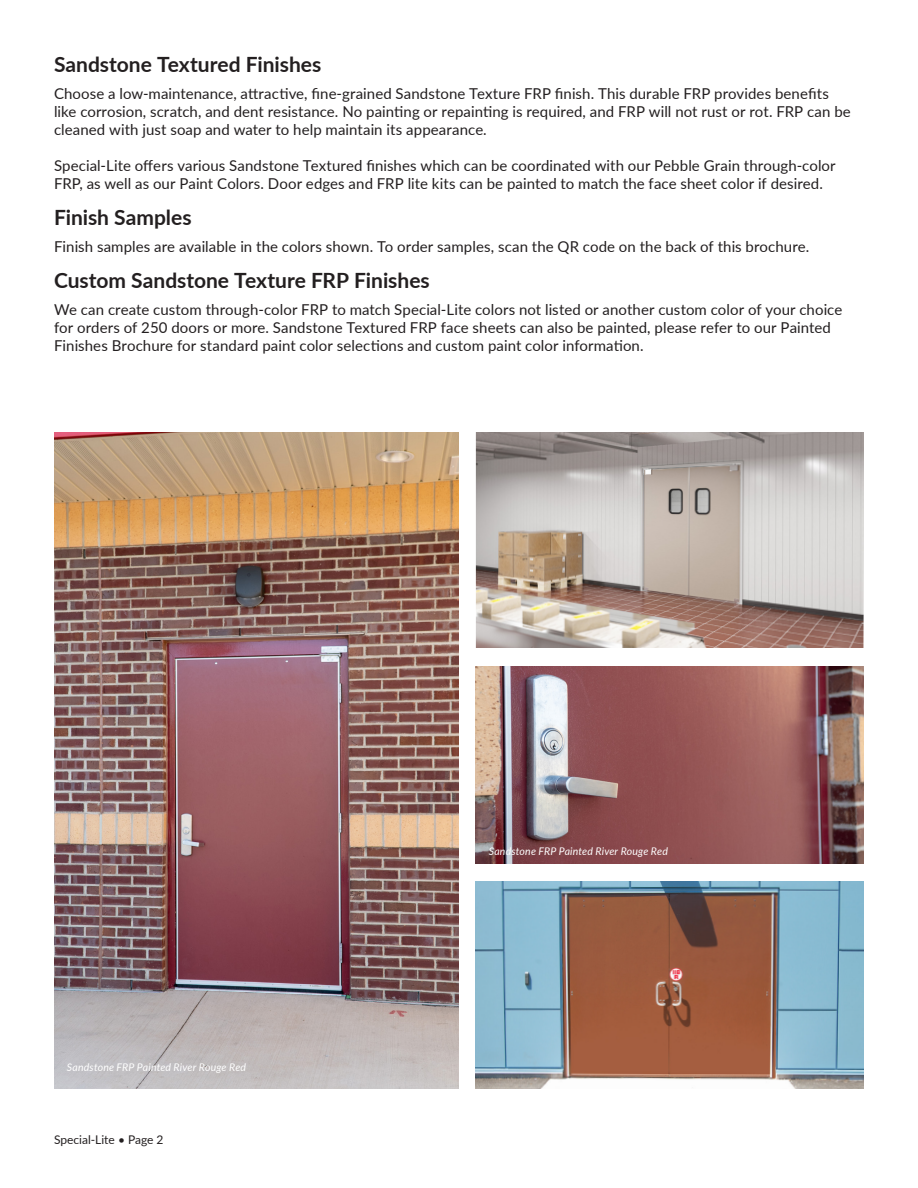
<style>
.page{position:relative;width:918px;height:1188px;background:#fff}
.page>*{position:absolute;margin:0;border:0;box-sizing:border-box;transform-origin:0 0}
.t1{font:700 21px "Lato";color:#231f20}
.t2{font:15px/18px "Lato";letter-spacing:.005em;color:#231f20}
.t3{font:12px "Lato";color:#231f20}
.t4{font:italic 10.5px "Lato";letter-spacing:.015em;color:#fff}
</style>
<div class="page">
<img style="left:476px;top:666px;width:388px;height:197px">
<img style="left:476px;top:432px;width:388px;height:216px">
<img style="left:476px;top:881px;width:388px;height:208px">
<img style="left:54px;top:432px;width:405px;height:657px">
<p class="t1" style="left:54px;top:49px;width:269px">Sandstone Textured Finishes</p>
<p class="t2" style="left:54px;top:84px;width:798px">Choose a low-maintenance, attractive, fine-grained Sandstone Texture FRP finish. This durable FRP provides benefits like corrosion, scratch, and dent resistance. No painting or repainting is required, and FRP will not rust or rot. FRP can be cleaned with just soap and water to help maintain its appearance.</p>
<p class="t2" style="left:54px;top:156px;width:783px">Special-Lite offers various Sandstone Textured finishes which can be coordinated with our Pebble Grain through-color<br>FRP, as well as our Paint Colors. Door edges and FRP lite kits can be painted to match the face sheet color if desired.</p>
<p class="t1" style="left:54px;top:202px;width:139px">Finish Samples</p>
<p class="t2" style="left:54px;top:237px;width:757px">Finish samples are available in the colors shown. To order samples, scan the QR code on the back of this brochure.</p>
<p class="t1" style="left:54px;top:265px;width:377px">Custom Sandstone Texture FRP Finishes</p>
<p class="t2" style="left:54px;top:300px;width:790px">We can create custom through-color FRP to match Special-Lite colors not listed or another custom color of your choice for orders of 250 doors or more. Sandstone Textured FRP face sheets can also be painted, please refer to our Painted<br>Finishes Brochure for standard paint color selections and custom paint color information.</p>
<p class="t4" style="left:67px;top:1060px;width:181px">Sandstone FRP Painted River Rouge Red</p>
<p class="t3" style="left:54px;top:1131px;width:111px">Special-Lite • Page 2</p>
<p class="t4" style="left:489px;top:844px;width:181px">Sandstone FRP Painted River Rouge Red</p>
</div>
